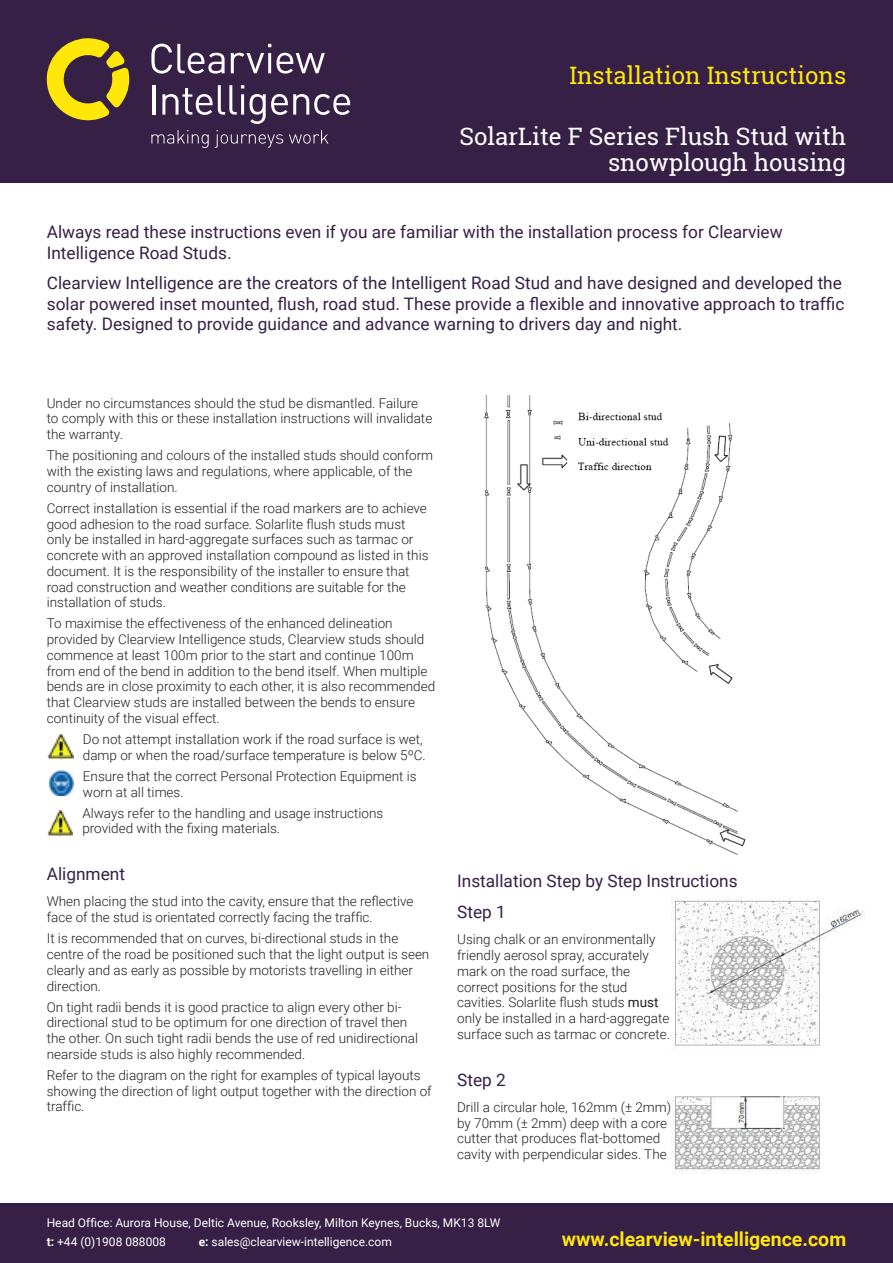
<style>
.page{position:relative;width:893px;height:1263px;background:#fff}
.page>*{position:absolute;margin:0;border:0;box-sizing:border-box;transform-origin:0 0}
.strapline{font:24px/25.5px "Roboto Slab";color:#fff;text-align:right}
.strapline-2{font:24px "Roboto Slab";color:#ffe709}
.t1{font:700 19.5px "Roboto";color:#ffe709}
.body_text{font:17.25px/20.2px "Roboto";color:#372045}
.bullets{font:300 13.5px/15.8px "Roboto";color:#231f20}
.t2{font:12px "Roboto";color:#fff}
.s1{font-weight:400}
.s2{font-weight:700}
</style>
<div class="page">
<div style="left:0;top:0;width:893px;height:183px;background:#372045"></div>
<svg style="left:46px;top:38px;width:83px;height:82px"></svg>
<svg style="left:151px;top:130px;width:58px;height:18px"></svg>
<svg style="left:215px;top:130px;width:68px;height:18px"></svg>
<svg style="left:289px;top:130px;width:39px;height:14px"></svg>
<svg style="left:151px;top:44px;width:74px;height:30px"></svg>
<svg style="left:231px;top:53px;width:33px;height:20px"></svg>
<hr style="left:268px;top:53px;width:3px;height:20px;background:#fff">
<svg style="left:277px;top:53px;width:48px;height:21px"></svg>
<hr style="left:153px;top:85px;width:3px;height:30px;background:#fff">
<svg style="left:162px;top:85px;width:82px;height:30px"></svg>
<hr style="left:241px;top:94px;width:3px;height:21px;background:#fff">
<svg style="left:250px;top:94px;width:100px;height:30px"></svg>
<div style="left:0;top:1203px;width:893px;height:60px;background:#372045"></div>
<img style="left:484px;top:394px;width:262px;height:461px">
<img style="left:48px;top:734px;width:25px;height:26px">
<img style="left:47px;top:811px;width:26px;height:25px">
<img style="left:50px;top:771px;width:24px;height:24px">
<img style="left:671px;top:900px;width:193px;height:272px">
<p class="strapline-2" style="left:569px;top:59px;width:278px">Installation Instructions</p>
<p class="strapline" style="left:460px;top:124px;width:388px">SolarLite F Series Flush Stud with snowplough housing</p>
<p class="body_text" style="left:47px;top:221px;width:737px">Always read these instructions even if you are familiar with the installation process for Clearview<br>Intelligence Road Studs.</p>
<p class="body_text" style="left:47px;top:273px;width:799px">Clearview Intelligence are the creators of the Intelligent Road Stud and have designed and developed the solar powered inset mounted, flush, road stud. These provide a flexible and innovative approach to traffic safety. Designed to provide guidance and advance warning to drivers day and night.</p>
<p class="bullets" style="left:47px;top:395px;width:387px">Under no circumstances should the stud be dismantled. Failure to comply with this or these installation instructions will invalidate the warranty.</p>
<p class="bullets" style="left:47px;top:447px;width:388px">The positioning and colours of the installed studs should conform with the existing laws and regulations, where applicable, of the country of installation.</p>
<p class="bullets" style="left:47px;top:500px;width:383px">Correct installation is essential if the road markers are to achieve good adhesion to the road surface. Solarlite flush studs must only be installed in hard-aggregate surfaces such as tarmac or concrete with an approved installation compound as listed in this document. It is the responsibility of the installer to ensure that road construction and weather conditions are suitable for the installation of studs.</p>
<p class="bullets" style="left:47px;top:615px;width:390px">To maximise the effectiveness of the enhanced delineation provided by Clearview Intelligence studs, Clearview studs should commence at least 100m prior to the start and continue 100m from end of the bend in addition to the bend itself. When multiple bends are in close proximity to each other, it is also recommended that Clearview studs are installed between the bends to ensure continuity of the visual effect.</p>
<p class="bullets" style="left:83px;top:731px;width:344px">Do not attempt installation work if the road surface is wet, damp or when the road/surface temperature is below 5ºC.</p>
<p class="bullets" style="left:83px;top:768px;width:335px">Ensure that the correct Personal Protection Equipment is worn at all times.</p>
<p class="bullets" style="left:82px;top:804px;width:302px">Always refer to the handling and usage instructions provided with the fixing materials.</p>
<p class="body_text" style="left:47px;top:863px;width:80px">Alignment</p>
<p class="bullets" style="left:47px;top:893px;width:368px">When placing the stud into the cavity, ensure that the reflective face of the stud is orientated correctly facing the traffic.</p>
<p class="bullets" style="left:47px;top:930px;width:384px">It is recommended that on curves, bi-directional studs in the centre of the road be positioned such that the light output is seen clearly and as early as possible by motorists travelling in either direction.</p>
<p class="bullets" style="left:47px;top:998px;width:373px">On tight radii bends it is good practice to align every other bi&shy;directional stud to be optimum for one direction of travel then the other. On such tight radii bends the use of red unidirectional nearside studs is also highly recommended.</p>
<p class="bullets" style="left:47px;top:1067px;width:386px">Refer to the diagram on the right for examples of typical layouts showing the direction of light output together with the direction of traffic.</p>
<p class="body_text" style="left:457px;top:870px;width:282px">Installation Step by Step Instructions</p>
<p class="body_text" style="left:457px;top:901px;width:50px">Step 1</p>
<p class="bullets" style="left:457px;top:931px;width:214px">Using chalk or an environmentally friendly aerosol spray, accurately mark on the road surface, the correct positions for the stud cavities. Solarlite flush studs <span class="s1">must </span>only be installed in a hard-aggregate surface such as tarmac or concrete.</p>
<p class="body_text" style="left:457px;top:1068px;width:50px">Step 2</p>
<p class="bullets" style="left:457px;top:1099px;width:216px">Drill a circular hole, 162mm (± 2mm) by 70mm (± 2mm) deep with a core cutter that produces flat-bottomed cavity with perpendicular sides. The</p>
<p class="t2" style="left:47px;top:1215px;width:455px">Head Office: Aurora House, Deltic Avenue, Rooksley, Milton Keynes, Bucks, MK13 8LW</p>
<p class="t2" style="left:47px;top:1233px;width:121px"><span class="s2">t:</span> +44 (0)1908 088008</p>
<p class="t2" style="left:199px;top:1233px;width:195px"><span class="s2">e:</span> sales@clearview-intelligence.com</p>
<p class="t1" style="left:562px;top:1225px;width:286px">www.clearview-intelligence.com</p>
</div>
